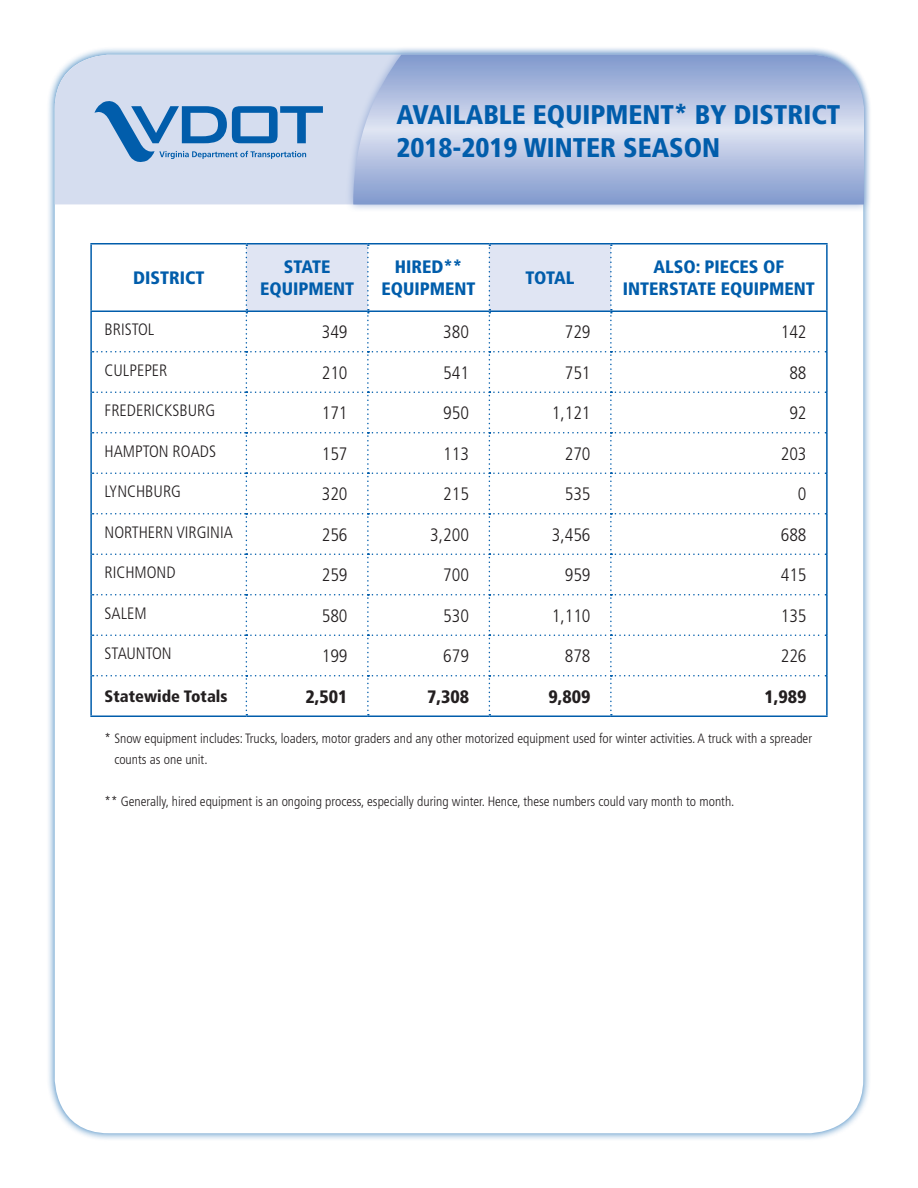
<style>
.page{position:relative;width:918px;height:1188px;background:#fff}
.page>*{position:absolute;margin:0;border:0;box-sizing:border-box;transform-origin:0 0}
.t1{font:900 condensed 27px/32.4px "Frutiger LT Std";color:#015dab}
.t2{font:300 condensed 18px "Frutiger LT Std";color:#231f20}
.t3{font:900 condensed 18px/21.6px "Frutiger LT Std";color:#015dab;text-align:center}
.t4{font:900 condensed 18px "Frutiger LT Std";color:#231f20}
.t5{font:300 condensed 16.5px "Frutiger LT Std";color:#231f20}
.t6{font:900 condensed 16.5px "Frutiger LT Std";color:#231f20}
.t7{font:300 condensed 13.5px/21px "Frutiger LT Std";color:#231f20}
</style>
<div class="page">
<div style="left:46px;top:46px;width:826px;height:1096px;background:#015dab;opacity:.75"></div>
<div style="left:55px;top:55px;width:808px;height:1078px;background:#fff;border-radius:54px"></div>
<div style="left:55px;top:55px;width:290px;height:149px;background:#d5ddef"></div>
<div style="left:345px;top:46px;width:527px;height:167px;background:#7f99cd;opacity:.75"></div>
<svg style="left:353px;top:55px;width:511px;height:149px;background:#afbedf"></svg>
<svg style="left:94px;top:98px;width:229px;height:67px;background:#96b6da"></svg>
<svg style="left:93px;top:244px;width:733px;height:472px"></svg>
<hr style="left:90px;top:310px;width:156px;height:2px;background:#015dab">
<hr style="left:246px;top:310px;width:122px;height:2px;background:#015dab">
<hr style="left:368px;top:310px;width:121px;height:2px;background:#015dab">
<hr style="left:489px;top:310px;width:122px;height:2px;background:#015dab">
<hr style="left:611px;top:310px;width:217px;height:2px;background:#015dab">
<hr style="left:90px;top:243px;width:156px;height:1px;background:#015dab">
<hr style="left:90px;top:244px;width:2px;height:66px;background:#015dab">
<hr style="left:246px;top:243px;width:122px;height:1px;background:#015dab">
<hr style="left:368px;top:243px;width:121px;height:1px;background:#015dab">
<hr style="left:489px;top:243px;width:122px;height:1px;background:#015dab">
<hr style="left:611px;top:243px;width:217px;height:1px;background:#015dab">
<hr style="left:826px;top:244px;width:2px;height:66px;background:#015dab">
<hr style="left:90px;top:312px;width:2px;height:40px;background:#015dab">
<hr style="left:826px;top:312px;width:2px;height:40px;background:#015dab">
<hr style="left:90px;top:352px;width:2px;height:40px;background:#015dab">
<hr style="left:826px;top:352px;width:2px;height:40px;background:#015dab">
<hr style="left:90px;top:392px;width:2px;height:41px;background:#015dab">
<hr style="left:826px;top:392px;width:2px;height:41px;background:#015dab">
<hr style="left:90px;top:433px;width:2px;height:40px;background:#015dab">
<hr style="left:826px;top:433px;width:2px;height:40px;background:#015dab">
<hr style="left:90px;top:473px;width:2px;height:41px;background:#015dab">
<hr style="left:826px;top:473px;width:2px;height:41px;background:#015dab">
<hr style="left:90px;top:514px;width:2px;height:40px;background:#015dab">
<hr style="left:826px;top:514px;width:2px;height:40px;background:#015dab">
<hr style="left:90px;top:554px;width:2px;height:41px;background:#015dab">
<hr style="left:826px;top:554px;width:2px;height:41px;background:#015dab">
<hr style="left:90px;top:595px;width:2px;height:40px;background:#015dab">
<hr style="left:826px;top:595px;width:2px;height:40px;background:#015dab">
<hr style="left:90px;top:635px;width:2px;height:41px;background:#015dab">
<hr style="left:826px;top:635px;width:2px;height:41px;background:#015dab">
<hr style="left:90px;top:676px;width:2px;height:40px;background:#015dab">
<hr style="left:826px;top:676px;width:2px;height:40px;background:#015dab">
<hr style="left:90px;top:716px;width:156px;height:1px;background:#015dab">
<hr style="left:246px;top:716px;width:122px;height:1px;background:#015dab">
<hr style="left:368px;top:716px;width:121px;height:1px;background:#015dab">
<hr style="left:489px;top:716px;width:122px;height:1px;background:#015dab">
<hr style="left:611px;top:716px;width:217px;height:1px;background:#015dab">
<h1 class="t1" style="left:396px;top:98px;width:446px">AVAILABLE EQUIPMENT* BY DISTRICT<br>2018-2019 WINTER SEASON</h1>
<h2 class="t3" style="left:133px;top:267px;width:73px">DISTRICT</h2>
<h2 class="t3" style="left:260px;top:256px;width:96px">STATE<br>EQUIPMENT</h2>
<h2 class="t3" style="left:382px;top:256px;width:96px">HIRED**<br>EQUIPMENT</h2>
<h2 class="t3" style="left:526px;top:267px;width:51px">TOTAL</h2>
<h2 class="t3" style="left:623px;top:256px;width:193px">ALSO: PIECES OF<br>INTERSTATE EQUIPMENT</h2>
<p class="t5" style="left:105px;top:320px;width:51px">BRISTOL</p>
<h2 class="t2" style="left:322px;top:322px;width:27px">349</h2>
<h2 class="t2" style="left:443px;top:322px;width:27px">380</h2>
<h2 class="t2" style="left:565px;top:322px;width:27px">729</h2>
<h2 class="t2" style="left:781px;top:322px;width:27px">142</h2>
<p class="t5" style="left:105px;top:360px;width:64px">CULPEPER</p>
<h2 class="t2" style="left:322px;top:362px;width:27px">210</h2>
<h2 class="t2" style="left:443px;top:362px;width:27px">541</h2>
<h2 class="t2" style="left:565px;top:362px;width:27px">751</h2>
<h2 class="t2" style="left:789px;top:362px;width:19px">88</h2>
<p class="t5" style="left:105px;top:401px;width:112px">FREDERICKSBURG</p>
<h2 class="t2" style="left:322px;top:403px;width:27px">171</h2>
<h2 class="t2" style="left:443px;top:403px;width:27px">950</h2>
<h2 class="t2" style="left:552px;top:403px;width:40px">1,121</h2>
<h2 class="t2" style="left:789px;top:403px;width:19px">92</h2>
<p class="t5" style="left:105px;top:441px;width:113px">HAMPTON ROADS</p>
<h2 class="t2" style="left:322px;top:443px;width:27px">157</h2>
<h2 class="t2" style="left:443px;top:443px;width:27px">113</h2>
<h2 class="t2" style="left:565px;top:443px;width:27px">270</h2>
<h2 class="t2" style="left:781px;top:443px;width:27px">203</h2>
<p class="t5" style="left:105px;top:482px;width:78px">LYNCHBURG</p>
<h2 class="t2" style="left:322px;top:484px;width:27px">320</h2>
<h2 class="t2" style="left:443px;top:484px;width:27px">215</h2>
<h2 class="t2" style="left:565px;top:484px;width:27px">535</h2>
<h2 class="t2" style="left:798px;top:484px;width:10px">0</h2>
<p class="t5" style="left:105px;top:522px;width:130px">NORTHERN VIRGINIA</p>
<h2 class="t2" style="left:322px;top:524px;width:27px">256</h2>
<h2 class="t2" style="left:430px;top:524px;width:40px">3,200</h2>
<h2 class="t2" style="left:552px;top:524px;width:40px">3,456</h2>
<h2 class="t2" style="left:781px;top:524px;width:27px">688</h2>
<p class="t5" style="left:105px;top:563px;width:72px">RICHMOND</p>
<h2 class="t2" style="left:322px;top:565px;width:27px">259</h2>
<h2 class="t2" style="left:443px;top:565px;width:27px">700</h2>
<h2 class="t2" style="left:565px;top:565px;width:27px">959</h2>
<h2 class="t2" style="left:781px;top:565px;width:27px">415</h2>
<p class="t5" style="left:105px;top:603px;width:44px">SALEM</p>
<h2 class="t2" style="left:322px;top:605px;width:27px">580</h2>
<h2 class="t2" style="left:443px;top:605px;width:27px">530</h2>
<h2 class="t2" style="left:552px;top:605px;width:40px">1,110</h2>
<h2 class="t2" style="left:781px;top:605px;width:27px">135</h2>
<p class="t5" style="left:105px;top:644px;width:69px">STAUNTON</p>
<h2 class="t2" style="left:322px;top:646px;width:27px">199</h2>
<h2 class="t2" style="left:443px;top:646px;width:27px">679</h2>
<h2 class="t2" style="left:565px;top:646px;width:27px">878</h2>
<h2 class="t2" style="left:781px;top:646px;width:27px">226</h2>
<p class="t6" style="left:105px;top:687px;width:124px">Statewide Totals</p>
<h2 class="t4" style="left:306px;top:686px;width:44px">2,501</h2>
<h2 class="t4" style="left:427px;top:686px;width:44px">7,308</h2>
<h2 class="t4" style="left:549px;top:686px;width:44px">9,809</h2>
<h2 class="t4" style="left:765px;top:686px;width:44px">1,989</h2>
<p class="t7" style="left:114px;top:728px;width:699px;text-indent:-10px">* Snow equipment includes: Trucks, loaders, motor graders and any other motorized equipment used for winter activities. A truck with a spreader counts as one unit.</p>
<p class="t7" style="left:105px;top:791px;width:631px">** Generally, hired equipment is an ongoing process, especially during winter. Hence, these numbers could vary month to month.</p>
</div>
